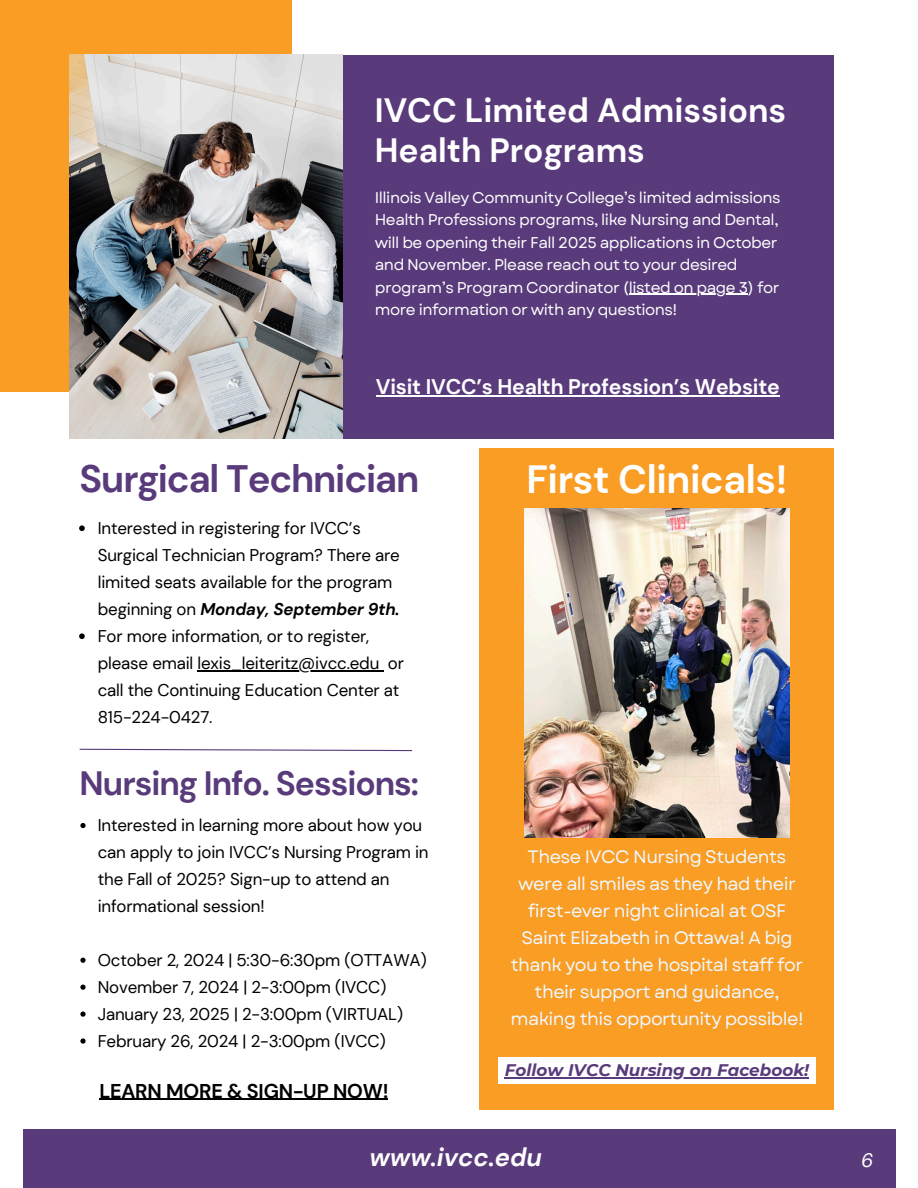
<style>
.page{position:relative;width:918px;height:1188px;background:#fff}
.page>*{position:absolute;margin:0;border:0;box-sizing:border-box;transform-origin:0 0}
.t1{font:700 39.3px "DM Sans";letter-spacing:-.01em;color:#fff}
.t2{font:700 38.25px "DM Sans";letter-spacing:-.03em;color:#593b7b}
.t3{font:700 33.75px/39.3px "DM Sans";color:#fff}
.t4{font:700 33.75px "DM Sans";letter-spacing:-.03em;color:#593b7b}
.t5{font:italic 700 25.5px "DM Sans";color:#fff}
.t6{font:700 21.15px "DM Sans";letter-spacing:-.01em;color:#fff}
.t7{font:700 19.95px "DM Sans";letter-spacing:-.01em;color:#000}
.t8{font:italic 19.5px "DM Sans";color:#fff}
.t9{font:18px/27px "Garet";letter-spacing:-.03em;color:#eff8ff;text-align:center}
.t10{font:16.95px/27px "DM Sans";letter-spacing:-.01em;color:#000}
.t11{font:italic 700 16.8px "Montserrat";color:#593b7b}
.t12{font:15.45px/22.5px "Garet";letter-spacing:-.03em;color:#fff}
.s1{font-weight:700;font-style:italic}
</style>
<div class="page">
<div style="left:342px;top:55px;width:492px;height:383px;background:#593b7b"></div>
<div style="left:0;top:0;width:292px;height:392px;background:#f99d25"></div>
<div style="left:480px;top:448px;width:354px;height:661px;background:#f99d25"></div>
<img style="left:525px;top:509px;width:264px;height:328px">
<img style="left:69px;top:55px;width:273px;height:383px">
<svg style="left:79px;top:748px;width:334px;height:4px"></svg>
<div style="left:23px;top:1129px;width:872px;height:59px;background:#593b7b"></div>
<hr style="left:376px;top:396px;width:404px;height:1px;background:#fff">
<hr style="left:629px;top:294px;width:119px;height:1px;background:#fff">
<svg style="left:79px;top:525px;width:6px;height:6px"></svg>
<svg style="left:79px;top:633px;width:6px;height:6px"></svg>
<hr style="left:198px;top:671px;width:181px;height:1px;background:#000">
<svg style="left:80px;top:823px;width:6px;height:5px"></svg>
<svg style="left:80px;top:958px;width:6px;height:5px"></svg>
<svg style="left:80px;top:985px;width:6px;height:5px"></svg>
<svg style="left:80px;top:1012px;width:6px;height:5px"></svg>
<svg style="left:80px;top:1038px;width:6px;height:6px"></svg>
<hr style="left:99px;top:1099px;width:289px;height:1px;background:#000">
<div style="left:498px;top:1057px;width:318px;height:27px;background:#fff"></div>
<hr style="left:505px;top:1077px;width:304px;height:2px;background:#593b7b">
<h5 class="t3" style="left:375px;top:91px;width:413px">IVCC Limited Admissions<br>Health Programs</h5>
<h1 class="t12" style="left:375px;top:186px;width:407px">Illinois Valley Community College’s limited admissions Health Professions programs, like Nursing and Dental, will be opening their Fall 2025 applications in October and November. Please reach out to your desired program’s Program Coordinator (listed on page 3) for</h1>
<p class="t12" style="left:375px;top:299px;width:304px">more information or with any questions!</p>
<h2 class="t6" style="left:376px;top:373px;width:405px">Visit IVCC’s Health Profession’s Website</h2>
<h1 class="t2" style="left:80px;top:454px;width:341px">Surgical Technician</h1>
<p class="t1" style="left:526px;top:454px;width:262px">First Clinicals!</p>
<p class="t10" style="left:98px;top:515px;width:303px">Interested in registering for IVCC’s Surgical Technician Program? There are limited seats available for the program beginning on <span class="s1">Monday, September 9th.</span></p>
<h2 class="t10" style="left:98px;top:623px;width:308px">For more information, or to register, please email lexis_leiteritz@ivcc.edu or</h2>
<p class="t10" style="left:98px;top:677px;width:303px">call the Continuing Education Center at<br>815-224-0427.</p>
<h3 class="t4" style="left:80px;top:761px;width:341px">Nursing Info. Sessions:</h3>
<p class="t10" style="left:98px;top:812px;width:332px">Interested in learning more about how you can apply to join IVCC’s Nursing Program in the Fall of 2025? Sign-up to attend an informational session!</p>
<p class="t10" style="left:98px;top:947px;width:331px">October 2, 2024 | 5:30-6:30pm (OTTAWA)</p>
<p class="t10" style="left:98px;top:974px;width:290px">November 7, 2024 | 2-3:00pm (IVCC)</p>
<p class="t10" style="left:98px;top:1001px;width:307px">January 23, 2025 | 2-3:00pm (VIRTUAL)</p>
<h4 class="t10" style="left:98px;top:1027px;width:290px">February 26, 2024 | 2-3:00pm (IVCC)</h4>
<h6 class="t7" style="left:99px;top:1078px;width:291px">LEARN MORE &amp; SIGN-UP NOW!</h6>
<p class="t9" style="left:510px;top:843px;width:295px">These IVCC Nursing Students were all smiles as they had their first-ever night clinical at OSF<br>Saint Elizabeth in Ottawa! A big thank you to the hospital staff for their support and guidance, making this opportunity possible!</p>
<p class="t11" style="left:505px;top:1060px;width:306px">Follow IVCC Nursing on Facebook!</p>
<h3 class="t5" style="left:369px;top:1140px;width:174px">www.ivcc.edu</h3>
<p class="t8" style="left:861px;top:1148px;width:14px">6</p>
</div>
